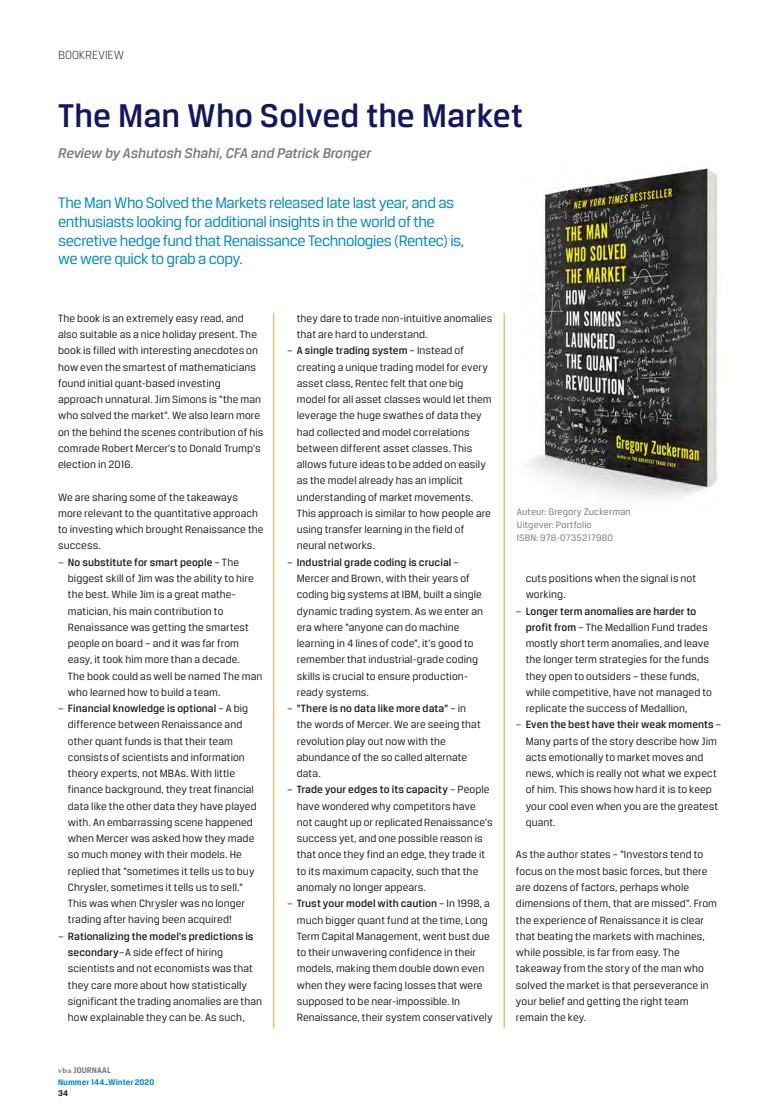
<style>
.page{position:relative;width:780px;height:1117px;background:#fff}
.page>*{position:absolute;margin:0;border:0;box-sizing:border-box;transform-origin:0 0}
.Titel_groot_met_chap{font:500 35px "CFA Breuer Text";color:#121761}
.INTRO_2kolommen{font:16.25px/18.8px "CFA Breuer Text";letter-spacing:-.025em;color:#008cd0}
.Auteursnamen{font:italic 500 15px "CFA Breuer Text";letter-spacing:-.01em;color:#7b7a81}
.kopregel{font:300 12.5px "CFA Breuer Text";color:#231f20}
.Plat_schreefloos__WR{font:11.25px/16.2px "CFA Breuer Text";letter-spacing:.005em;color:#231f20}
.Plat_schreefloos{font:11.25px/16.2px "CFA Breuer Text";letter-spacing:.005em;color:#231f20}
.Gegevens_bookreview{font:10px "CFA Breuer Text";letter-spacing:.01em;color:#7b7a81}
.t1{font:700 8.75px/11.2px "CFA Breuer Text";letter-spacing:.01em;color:#008cd0}
.t2{font:700 8.75px "CFA Breuer Text";color:#231f20}
.s1{font-weight:500}
.s2{font-family:"Plantin";font-size:7.5px;color:#7b7a81}
.s3{color:#7b7a81}
</style>
<div class="page">
<hr style="left:504px;top:313px;width:1px;height:715px;background:#f9a31b">
<hr style="left:273px;top:313px;width:1px;height:715px;background:#f9a31b">
<img style="left:530px;top:168px;width:188px;height:330px">
<p class="kopregel" style="left:58px;top:48px;width:68px">BOOKREVIEW</p>
<p class="Titel_groot_met_chap" style="left:58px;top:96px;width:466px">The Man Who Solved the Market</p>
<p class="Auteursnamen" style="left:58px;top:144px;width:315px">Review by Ashutosh Shahi, CFA and Patrick Bronger</p>
<p class="INTRO_2kolommen" style="left:58px;top:193px;width:408px">The Man Who Solved the Markets released late last year, and as enthusiasts looking for additional insights in the world of the secretive hedge fund that Renaissance Technologies (Rentec) is, we were quick to grab a copy.</p>
<p class="Plat_schreefloos" style="left:58px;top:310px;width:207px">The book is an extremely easy read, and also suitable as a nice holiday present. The book is filled with interesting anecdotes on how even the smartest of mathematicians found initial quant-based investing approach unnatural. Jim Simons is “the man who solved the market”. We also learn more on the behind the scenes contribution of his comrade Robert Mercer’s to Donald Trump’s election in 2016.</p>
<p class="Plat_schreefloos__WR" style="left:58px;top:488px;width:207px">We are sharing some of the takeaways more relevant to the quantitative approach to investing which brought Renaissance the success.</p>
<p class="Plat_schreefloos__WR" style="left:68px;top:553px;width:196px;text-indent:-10px">− <span class="s1">No substitute for smart people</span> – The biggest skill of Jim was the ability to hire the best. While Jim is a great mathe&shy;matician, his main contribution to Renaissance was getting the smartest people on board – and it was far from easy, it took him more than a decade.<br>The book could as well be named The man who learned how to build a team.</p>
<p class="Plat_schreefloos__WR" style="left:68px;top:700px;width:190px;text-indent:-10px">− <span class="s1">Financial knowledge is optional</span> – A big difference between Renaissance and other quant funds is that their team consists of scientists and information theory experts, not MBAs. With little finance background, they treat financial data like the other data they have played with. An embarrassing scene happened when Mercer was asked how they made so much money with their models. He replied that “sometimes it tells us to buy Chrysler, sometimes it tells us to sell.” This was when Chrysler was no longer trading after having been acquired!</p>
<p class="Plat_schreefloos__WR" style="left:68px;top:927px;width:196px;text-indent:-10px">− <span class="s1">Rationalizing the model’s predictions is secondary</span>–A side effect of hiring scientists and not economists was that they care more about how statistically significant the trading anomalies are than how explainable they can be. As such,</p>
<p class="t1" style="left:58px;top:1064px;width:98px"><span class="s2">vba</span> <span class="s3">JOURNAAL<br></span>Nummer 144_Winter 2020</p>
<p class="t2" style="left:58px;top:1087px;width:11px">34</p>
<p class="Plat_schreefloos__WR" style="left:297px;top:310px;width:197px">they dare to trade non-intuitive anomalies that are hard to understand.</p>
<p class="Plat_schreefloos__WR" style="left:297px;top:342px;width:196px;text-indent:-10px">− <span class="s1">A single trading system</span> – Instead of creating a unique trading model for every asset class, Rentec felt that one big model for all asset classes would let them leverage the huge swathes of data they had collected and model correlations between different asset classes. This allows future ideas to be added on easily as the model already has an implicit understanding of market movements.<br>This approach is similar to how people are using transfer learning in the field of neural networks.</p>
<p class="Plat_schreefloos__WR" style="left:297px;top:553px;width:188px;text-indent:-10px">− <span class="s1">Industrial grade coding is crucial</span> – Mercer and Brown, with their years of coding big systems at IBM, built a single dynamic trading system. As we enter an era where “anyone can do machine learning in 4 lines of code”, it’s good to remember that industrial-grade coding skills is crucial to ensure production&shy;ready systems.</p>
<p class="Plat_schreefloos__WR" style="left:297px;top:700px;width:185px;text-indent:-10px">− <span class="s1">“There is no data like more data”</span> – in the words of Mercer. We are seeing that revolution play out now with the abundance of the so called alternate data.</p>
<p class="Plat_schreefloos__WR" style="left:297px;top:781px;width:197px;text-indent:-10px">− <span class="s1">Trade your edges to its capacity</span> – People have wondered why competitors have not caught up or replicated Renaissance’s success yet, and one possible reason is that once they find an edge, they trade it to its maximum capacity, such that the anomaly no longer appears.</p>
<p class="Plat_schreefloos__WR" style="left:297px;top:895px;width:197px;text-indent:-10px">− <span class="s1">Trust your model with caution</span> – In 1998, a much bigger quant fund at the time, Long Term Capital Management, went bust due to their unwavering confidence in their models, making them double down even when they were facing losses that were supposed to be near-impossible. In Renaissance, their system conservatively</p>
<p class="Gegevens_bookreview" style="left:517px;top:505px;width:115px">Auteur: Gregory Zuckerman</p>
<p class="Gegevens_bookreview" style="left:517px;top:519px;width:76px">Uitgever: Portfolio</p>
<p class="Gegevens_bookreview" style="left:517px;top:532px;width:98px">ISBN: 978‑0735217980</p>
<p class="Plat_schreefloos__WR" style="left:525px;top:570px;width:172px">cuts positions when the signal is not working.</p>
<p class="Plat_schreefloos__WR" style="left:525px;top:602px;width:188px;text-indent:-10px">− <span class="s1">Longer term anomalies are harder to profit from</span> – The Medallion Fund trades mostly short term anomalies, and leave the longer term strategies for the funds they open to outsiders – these funds, while competitive, have not managed to replicate the success of Medallion,</p>
<p class="Plat_schreefloos__WR" style="left:525px;top:716px;width:197px;text-indent:-10px">− <span class="s1">Even the best have their weak moments</span> – Many parts of the story describe how Jim acts emotionally to market moves and news, which is really not what we expect of him. This shows how hard it is to keep your cool even when you are the greatest quant.</p>
<p class="Plat_schreefloos__WR" style="left:516px;top:846px;width:203px">As the author states – “Investors tend to focus on the most basic forces, but there are dozens of factors, perhaps whole dimensions of them, that are missed”. From the experience of Renaissance it is clear that beating the markets with machines, while possible, is far from easy. The takeaway from the story of the man who solved the market is that perseverance in your belief and getting the right team remain the key.</p>
</div>
